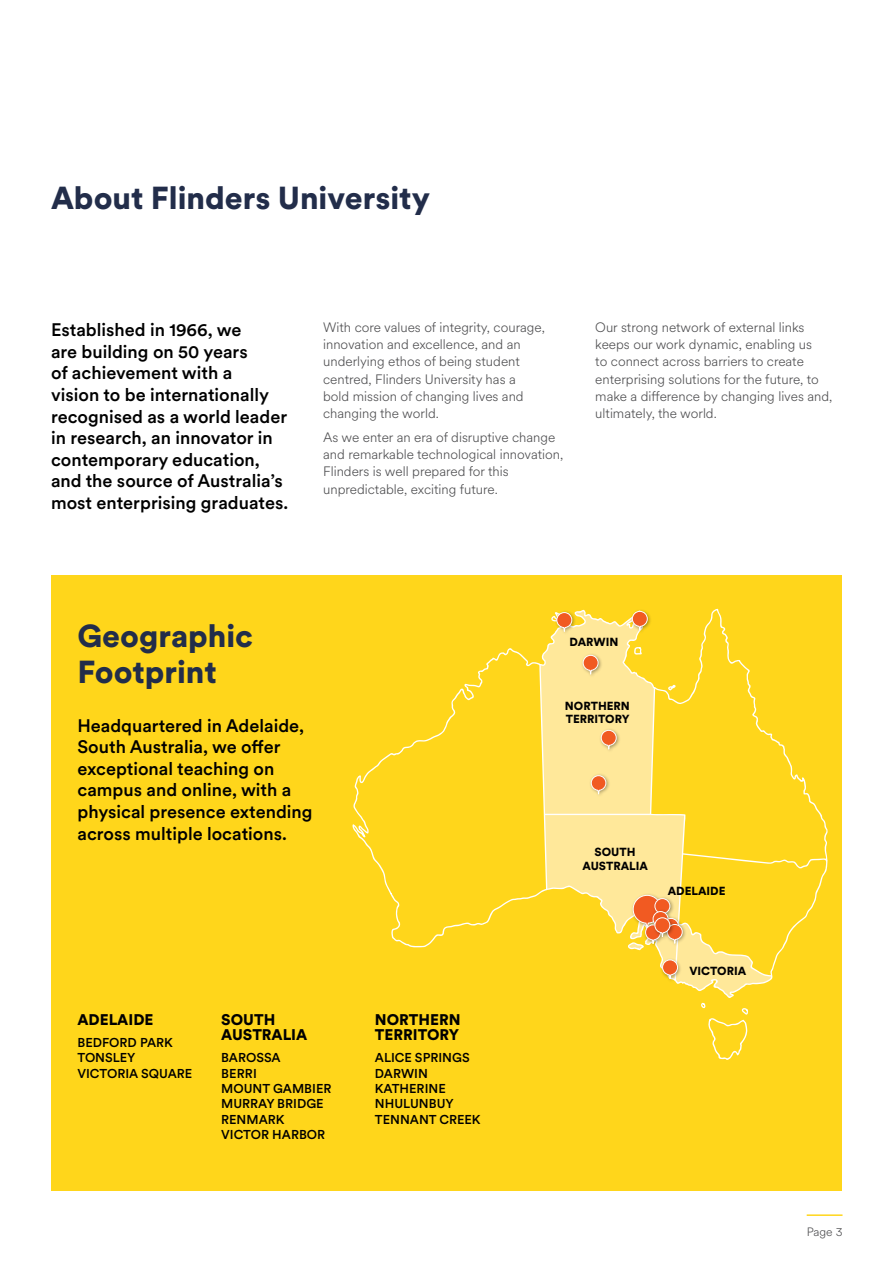
<style>
.page{position:relative;width:893px;height:1263px;background:#fff}
.page>*{position:absolute;margin:0;border:0;box-sizing:border-box;transform-origin:0 0}
.t1{font:900 31.5px/36px "Circular XX";color:#222d4a}
.t2{font:500 18px/21.6px "Circular XX";color:#000}
.t3{font:900 15.3px/15.3px "Circular XX";color:#000}
.t4{font:300 13.5px/17.2px "Circular XX";color:#4d4d4f}
.t5{font:500 12.75px/15.3px "Circular XX";color:#000}
.t6{font:300 12px "Circular XX";color:#4d4d4f}
.t7{font:900 11.55px/14px "Circular XX";color:#000}
</style>
<div class="page">
<div style="left:51px;top:575px;width:791px;height:615px;background:#ffd61b"></div>
<svg style="left:352px;top:648px;width:184px;height:300px"></svg>
<svg style="left:536px;top:610px;width:292px;height:450px"></svg>
<hr style="left:807px;top:1214px;width:35px;height:2px;background:#ffd61b">
<h1 class="t1" style="left:51px;top:179px;width:380px">About Flinders University</h1>
<p class="t2" style="left:51px;top:318px;width:239px">Established in 1966, we<br>are building on 50 years<br>of achievement with a<br>vision to be internationally recognised as a world leader in research, an innovator in contemporary education, and the source of Australia’s most enterprising graduates.</p>
<p class="t4" style="left:323px;top:318px;width:223px">With core values of integrity, courage, innovation and excellence, and an underlying ethos of being student centred, Flinders University has a bold mission of changing lives and changing the world.</p>
<p class="t4" style="left:323px;top:428px;width:242px">As we enter an era of disruptive change and remarkable technological innovation, Flinders is well prepared for this unpredictable, exciting future.</p>
<p class="t4" style="left:595px;top:318px;width:239px">Our strong network of external links keeps our work dynamic, enabling us<br>to connect across barriers to create enterprising solutions for the future, to make a difference by changing lives and, ultimately, the world.</p>
<h1 class="t1" style="left:77px;top:616px;width:177px">Geographic<br>Footprint</h1>
<h2 class="t2" style="left:77px;top:714px;width:237px">Headquartered in Adelaide,<br>South Australia, we offer exceptional teaching on campus and online, with a physical presence extending across multiple locations.</h2>
<p class="t3" style="left:77px;top:1011px;width:78px">ADELAIDE</p>
<p class="t5" style="left:77px;top:1034px;width:116px">BEDFORD PARK<br>TONSLEY<br>VICTORIA SQUARE</p>
<p class="t3" style="left:221px;top:1011px;width:88px">SOUTH<br>AUSTRALIA</p>
<p class="t5" style="left:221px;top:1050px;width:112px">BAROSSA<br>BERRI<br>MOUNT GAMBIER<br>MURRAY BRIDGE<br>RENMARK<br>VICTOR HARBOR</p>
<p class="t3" style="left:375px;top:1011px;width:87px">NORTHERN<br>TERRITORY</p>
<p class="t5" style="left:375px;top:1050px;width:107px">ALICE SPRINGS<br>DARWIN<br>KATHERINE<br>NHULUNBUY<br>TENNANT CREEK</p>
<p class="t7" style="left:570px;top:634px;width:50px">DARWIN</p>
<p class="t7" style="left:565px;top:698px;width:67px">NORTHERN<br>TERRITORY</p>
<p class="t7" style="left:582px;top:844px;width:67px;text-align:center">SOUTH<br>AUSTRALIA</p>
<p class="t7" style="left:668px;top:884px;width:59px">ADELAIDE</p>
<p class="t7" style="left:689px;top:963px;width:58px">VICTORIA</p>
<p class="t6" style="left:807px;top:1224px;width:37px">Page 3</p>
</div>
